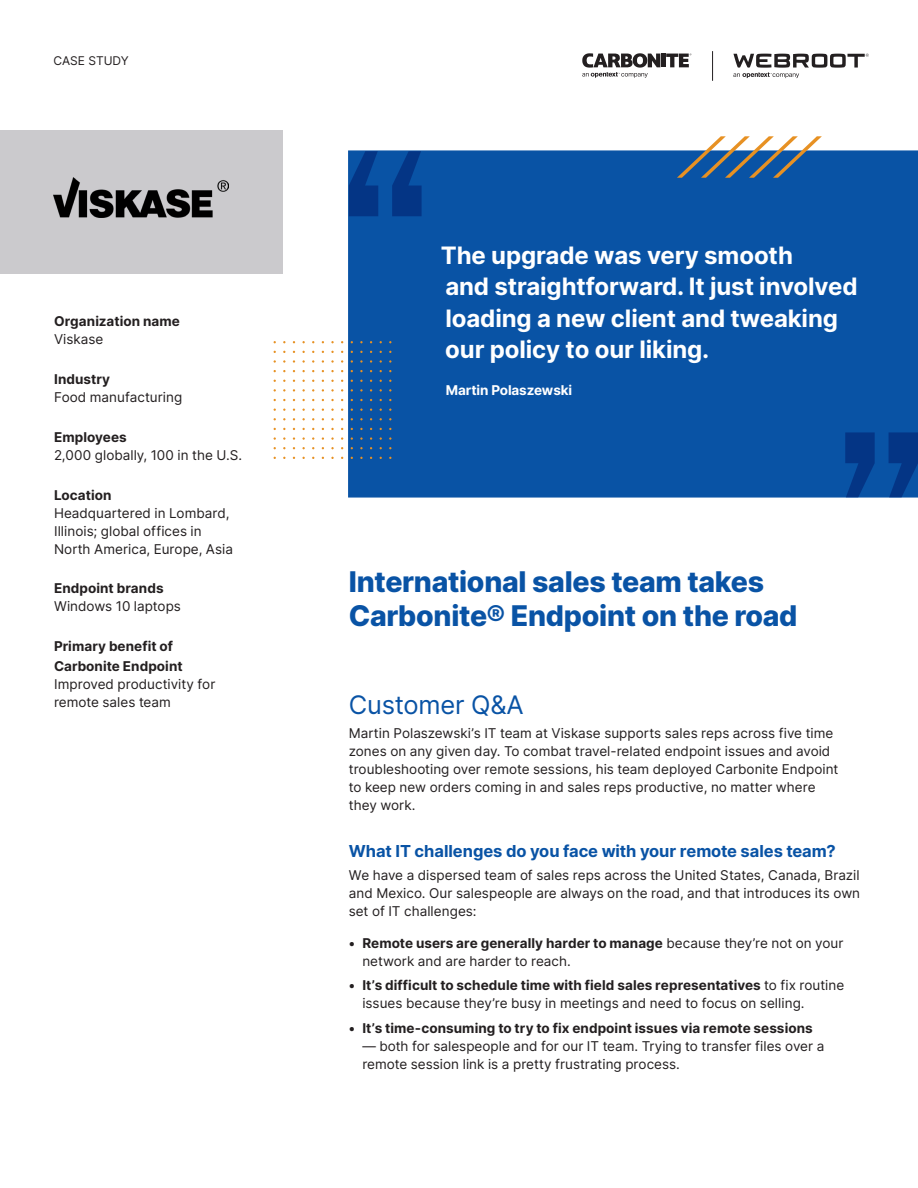
<style>
.page{position:relative;width:918px;height:1188px;background:#fff}
.page>*{position:absolute;margin:0;border:0;box-sizing:border-box;transform-origin:0 0}
.Headline{font:800 28.5px/34.5px "Inter";letter-spacing:-.01em;color:#0953a5}
.Subhead_Level_1{font:25.5px "Inter";letter-spacing:-.01em;color:#0953a5}
.Quote___Front_Page{font:700 24px/31.5px "Inter";letter-spacing:-.005em;color:#fff}
.Subhead_Level_2{font:700 16.5px "Inter";letter-spacing:-.005em;color:#0953a5}
.Subhead_Level_2-2{font:13.5px/18px "Inter";color:#231f20}
.Sidebar___copy{font:13.5px/18px "Inter";letter-spacing:.005em;color:#231f20}
.Body_-_copy{font:13.5px/18px "Inter";color:#231f20;text-align:justify}
.Sidebar___Subhead{font:700 13.5px/19.5px "Inter";letter-spacing:.005em;color:#231f20}
.Pull_Quote_-_Attribu{font:700 13.5px "Inter";letter-spacing:-.01em;color:#fff}
.Type_of_Asset__upper{font:12px "Inter";color:#231f20}
.s1{font-weight:700}
</style>
<div class="page">
<div style="left:348px;top:150px;width:570px;height:348px;background:#0953a5"></div>
<svg style="left:349px;top:151px;width:73px;height:65px;background:#064192"></svg>
<svg style="left:845px;top:432px;width:73px;height:66px;background:#074293"></svg>
<svg style="left:677px;top:136px;width:145px;height:42px"></svg>
<svg style="left:733px;top:54px;width:136px;height:24px"></svg>
<div style="left:661px;top:54px;width:5px;height:13px;background:#231f20"></div>
<svg style="left:666px;top:54px;width:25px;height:13px"></svg>
<svg style="left:582px;top:53px;width:78px;height:25px"></svg>
<hr style="left:712px;top:51px;width:1px;height:30px;background:#231f20">
<div style="left:0;top:130px;width:282px;height:144px;background:#cbcacd"></div>
<img style="left:54px;top:177px;width:175px;height:41px">
<p class="Type_of_Asset__upper" style="left:53px;top:52px;width:77px">CASE STUDY</p>
<p class="Sidebar___Subhead" style="left:54px;top:311px;width:127px">Organization name</p>
<p class="Sidebar___copy" style="left:54px;top:330px;width:51px">Viskase</p>
<p class="Sidebar___Subhead" style="left:54px;top:369px;width:58px">Industry</p>
<p class="Sidebar___copy" style="left:54px;top:388px;width:130px">Food manufacturing</p>
<p class="Sidebar___Subhead" style="left:54px;top:427px;width:74px">Employees</p>
<p class="Sidebar___copy" style="left:54px;top:446px;width:190px">2,000 globally, 100 in the U.S.</p>
<p class="Sidebar___Subhead" style="left:54px;top:485px;width:59px">Location</p>
<p class="Sidebar___copy" style="left:54px;top:503px;width:181px">Headquartered in Lombard,<br>Illinois; global offices in<br>North America, Europe, Asia</p>
<p class="Sidebar___Subhead" style="left:54px;top:578px;width:111px">Endpoint brands</p>
<p class="Sidebar___copy" style="left:54px;top:597px;width:128px">Windows 10 laptops</p>
<p class="Sidebar___Subhead" style="left:54px;top:636px;width:130px">Primary benefit of<br>Carbonite Endpoint</p>
<p class="Sidebar___copy" style="left:54px;top:674px;width:163px">Improved productivity for remote sales team</p>
<p class="Quote___Front_Page" style="left:441px;top:239px;width:418px">The upgrade was very smooth<br>and straightforward. It just involved loading a new client and tweaking our policy to our liking.</p>
<p class="Pull_Quote_-_Attribu" style="left:446px;top:380px;width:128px">Martin Polaszewski</p>
<p class="Headline" style="left:349px;top:564px;width:450px">International sales team takes<br>Carbonite® Endpoint on the road</p>
<p class="Subhead_Level_1" style="left:349px;top:687px;width:176px">Customer Q&amp;A</p>
<p class="Subhead_Level_2-2" style="left:349px;top:724px;width:491px">Martin Polaszewski’s IT team at Viskase supports sales reps across five time zones on any given day. To combat travel-related endpoint issues and avoid troubleshooting over remote sessions, his team deployed Carbonite Endpoint to keep new orders coming in and sales reps productive, no matter where they work.</p>
<p class="Subhead_Level_2" style="left:349px;top:839px;width:488px">What IT challenges do you face with your remote sales team?</p>
<p class="Body_-_copy" style="left:349px;top:866px;width:513px">We have a dispersed team of sales reps across the United States, Canada, Brazil and Mexico. Our salespeople are always on the road, and that introduces its own set of IT challenges:</p>
<p class="Subhead_Level_2-2" style="left:362px;top:933px;width:483px;text-indent:-14px"><span class="s1">• Remote users are generally harder to manage</span> because they’re not on your network and are harder to reach.</p>
<p class="Subhead_Level_2-2" style="left:362px;top:976px;width:484px;text-indent:-14px"><span class="s1">• It’s difficult to schedule time with field sales representatives</span> to fix routine issues because they’re busy in meetings and need to focus on selling.</p>
<p class="Sidebar___Subhead" style="left:349px;top:1018px;width:465px">• It’s time-consuming to try to fix endpoint issues via remote sessions</p>
<p class="Subhead_Level_2-2" style="left:362px;top:1037px;width:463px">— both for salespeople and for our IT team. Trying to transfer files over a remote session link is a pretty frustrating process.</p>
</div>
